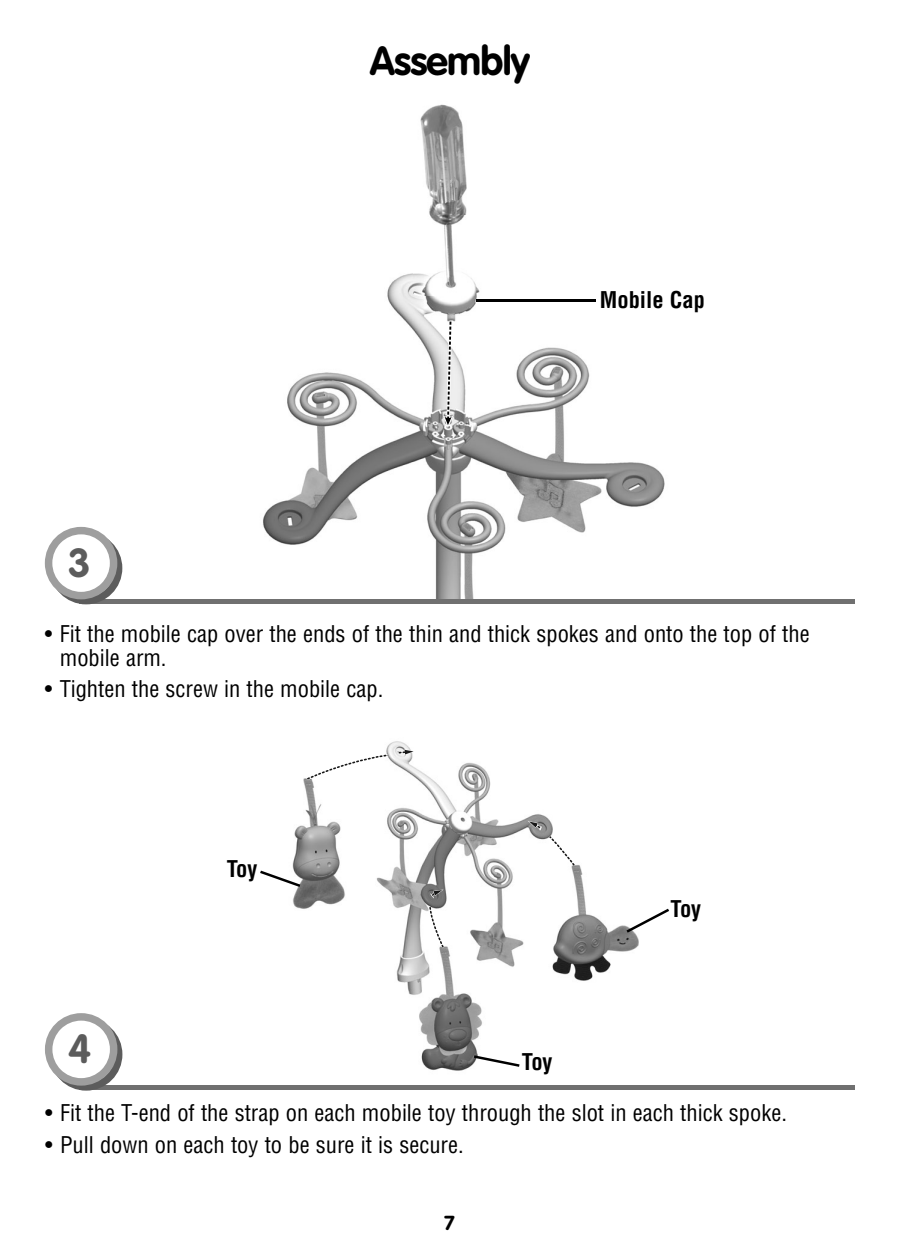
<style>
.page{position:relative;width:900px;height:1260px;background:#fff}
.page>*{position:absolute;margin:0;border:0;box-sizing:border-box;transform-origin:0 0}
.t1{font:700 40px "VAG Rounded Std";letter-spacing:-.02em;color:#000}
.t2{font:700 40px "VAG Rounded Std";color:#5c5c5c}
.t3{font:condensed 22.5px/23.8px "Helvetica LT Std";color:#000}
.t4{font:700 condensed 22.5px "Helvetica LT Std";color:#000}
.t5{font:700 20px "VAG Rounded Std";color:#000}
</style>
<div class="page">
<img style="left:292px;top:741px;width:347px;height:330px">
<svg style="left:384px;top:749px;width:31px;height:32px"></svg>
<svg style="left:420px;top:890px;width:25px;height:22px"></svg>
<svg style="left:528px;top:821px;width:24px;height:46px"></svg>
<img style="left:80px;top:273px;width:585px;height:326px">
<svg style="left:443px;top:322px;width:10px;height:106px"></svg>
<div style="left:79px;top:1085px;width:776px;height:5px;background:#707070"></div>
<svg style="left:45px;top:1013px;width:77px;height:78px"></svg>
<div style="left:79px;top:599px;width:776px;height:5px;background:#707070"></div>
<svg style="left:45px;top:527px;width:77px;height:77px"></svg>
<hr style="left:476px;top:299px;width:120px;height:2px;background:#000">
<svg style="left:260px;top:871px;width:40px;height:16px"></svg>
<svg style="left:474px;top:1055px;width:46px;height:12px"></svg>
<svg style="left:627px;top:909px;width:42px;height:24px"></svg>
<img style="left:414px;top:104px;width:68px;height:192px">
<h1 class="t2" style="left:68px;top:547px;width:25px">31</h1>
<h1 class="t1" style="left:370px;top:45px;width:162px">Assembly</h1>
<p class="t4" style="left:600px;top:292px;width:106px">Mobile Cap</p>
<p class="t3" style="left:60px;top:624px;width:751px;text-indent:-15px">• Fit the mobile cap over the ends of the thin and thick spokes and onto the top of the mobile arm.</p>
<p class="t3" style="left:45px;top:679px;width:340px">• Tighten the screw in the mobile cap.</p>
<p class="t4" style="left:227px;top:861px;width:32px">Toy</p>
<p class="t4" style="left:670px;top:901px;width:32px">Toy</p>
<h1 class="t2" style="left:68px;top:1034px;width:25px">41</h1>
<p class="t3" style="left:45px;top:1103px;width:743px">• Fit the T-end of the strap on each mobile toy through the slot in each thick spoke.</p>
<p class="t3" style="left:45px;top:1135px;width:420px">• Pull down on each toy to be sure it is secure.</p>
<p class="t4" style="left:522px;top:1054px;width:32px">Toy</p>
<p class="t5" style="left:444px;top:1215px;width:12px">7</p>
</div>
